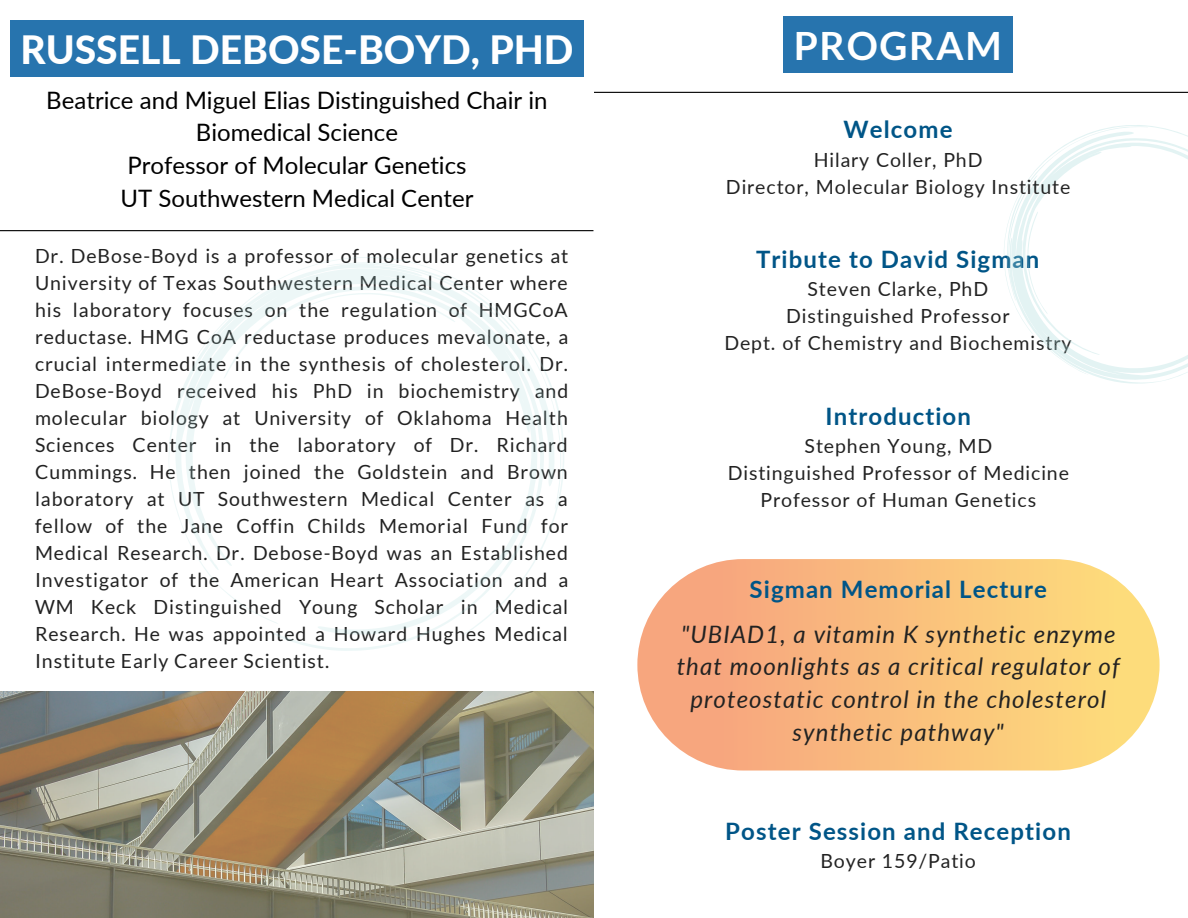
<style>
.page{position:relative;width:1188px;height:918px;background:#fff}
.page>*{position:absolute;margin:0;border:0;box-sizing:border-box;transform-origin:0 0}
.t1{font:800 39px "Lato";color:#fff}
.t2{font:700 39px "Lato";letter-spacing:.04em;color:#fff}
.t3{font:italic 24px/32.7px "Lato";letter-spacing:.045em;color:#222;text-align:center}
.t4{font:24px/32.7px "Lato";color:#000;text-align:center}
.t5{font:700 24px "Lato";letter-spacing:.045em;color:#005587}
.t6{font:19.5px/27px "Lato";letter-spacing:.045em;color:#222;text-align:center}
</style>
<div class="page">
<hr style="left:0;top:230px;width:593px;height:1px;background:#000">
<img style="left:0;top:691px;width:594px;height:227px">
<hr style="left:594px;top:92px;width:594px;height:1px;background:#000">
<div style="left:637px;top:559px;width:523px;height:212px;background:linear-gradient(to right,#f69f7f,#fedf7c);border-radius:106px"></div>
<div style="left:783px;top:17px;width:229px;height:56px;background:#2774ae"></div>
<div style="left:10px;top:21px;width:574px;height:56px;background:#2774ae"></div>
<svg style="left:100px;top:230px;width:494px;height:487px"></svg>
<svg style="left:519px;top:509px;width:75px;height:141px"></svg>
<svg style="left:519px;top:230px;width:75px;height:279px"></svg>
<svg style="left:105px;top:230px;width:414px;height:429px"></svg>
<svg style="left:977px;top:91px;width:211px;height:68px"></svg>
<svg style="left:988px;top:96px;width:160px;height:76px"></svg>
<svg style="left:1004px;top:172px;width:184px;height:212px"></svg>
<h1 class="t1" style="left:20px;top:25px;width:555px">RUSSELL DEBOSE-BOYD, PHD</h1>
<p class="t4" style="left:46px;top:83px;width:503px">Beatrice and Miguel Elias Distinguished Chair in Biomedical Science<br>Professor of Molecular Genetics<br>UT Southwestern Medical Center</p>
<p class="t6" style="left:35px;top:242px;width:535px;text-align:justify">Dr. DeBose-Boyd is a professor of molecular genetics at University of Texas Southwestern Medical Center where his laboratory focuses on the regulation of HMGCoA reductase. HMG CoA reductase produces mevalonate, a crucial intermediate in the synthesis of cholesterol. Dr.<br>DeBose-Boyd received his PhD in biochemistry and molecular biology at University of Oklahoma Health Sciences Center in the laboratory of Dr. Richard Cummings. He then joined the Goldstein and Brown laboratory at UT Southwestern Medical Center as a fellow of the Jane Coffin Childs Memorial Fund for Medical Research. Dr. Debose-Boyd was an Established Investigator of the American Heart Association and a WM Keck Distinguished Young Scholar in Medical Research. He was appointed a Howard Hughes Medical Institute Early Career Scientist.</p>
<h1 class="t2" style="left:794px;top:21px;width:210px">PROGRAM</h1>
<p class="t5" style="left:844px;top:115px;width:110px">Welcome</p>
<p class="t6" style="left:726px;top:146px;width:346px">Hilary Coller, PhD<br>Director, Molecular Biology Institute</p>
<p class="t5" style="left:756px;top:244px;width:285px">Tribute to David Sigman</p>
<p class="t6" style="left:724px;top:275px;width:349px">Steven Clarke, PhD<br>Distinguished Professor<br>Dept. of Chemistry and Biochemistry</p>
<p class="t5" style="left:826px;top:401px;width:147px">Introduction</p>
<p class="t6" style="left:728px;top:432px;width:343px">Stephen Young, MD<br>Distinguished Professor of Medicine<br>Professor of Human Genetics</p>
<p class="t5" style="left:750px;top:574px;width:299px">Sigman Memorial Lecture</p>
<p class="t3" style="left:677px;top:617px;width:445px">"UBIAD1, a vitamin K synthetic enzyme that moonlights as a critical regulator of proteostatic control in the cholesterol synthetic pathway"</p>
<p class="t5" style="left:725px;top:816px;width:347px">Poster Session and Reception</p>
<p class="t6" style="left:820px;top:847px;width:157px">Boyer 159/Patio</p>
</div>
